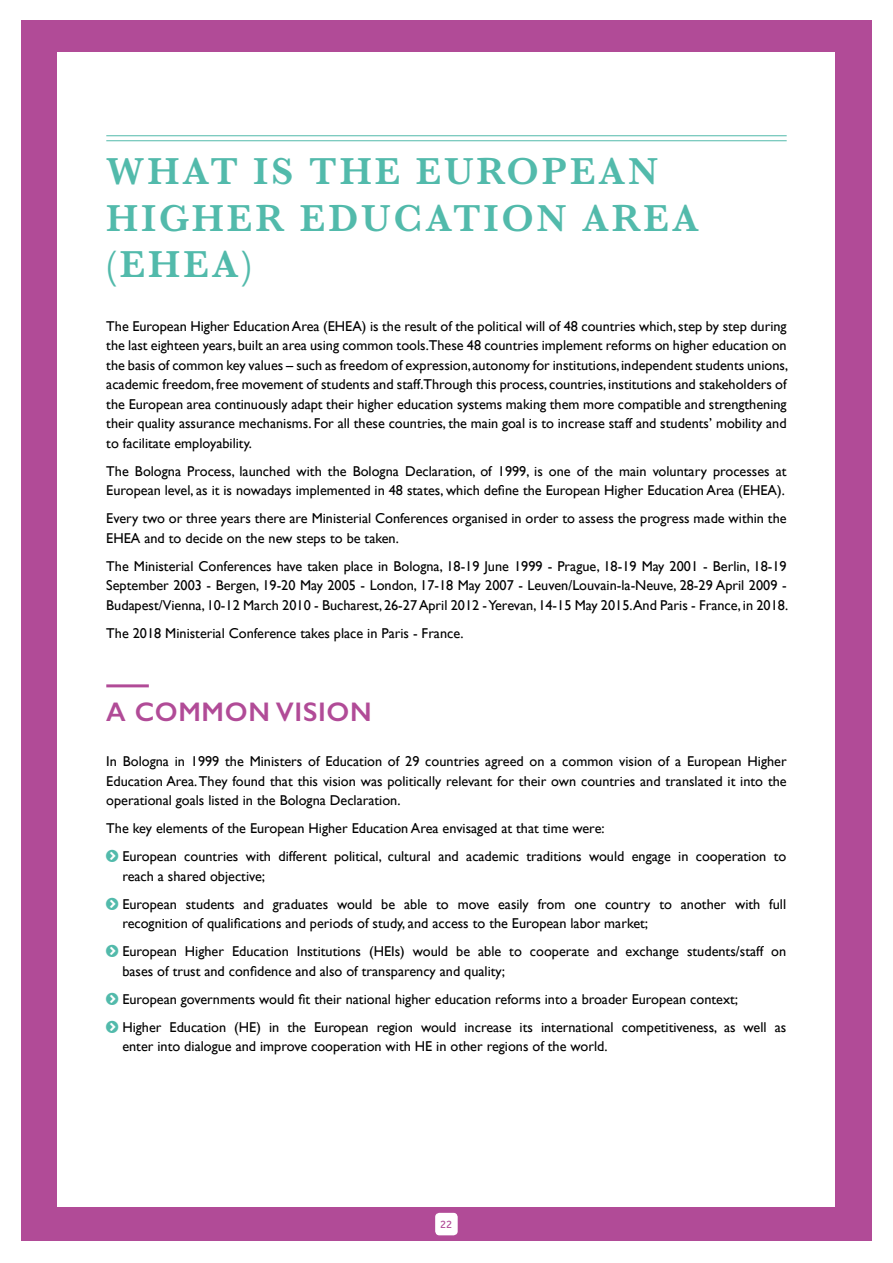
<style>
.page{position:relative;width:893px;height:1263px;background:#fff}
.page>*{position:absolute;margin:0;border:0;box-sizing:border-box;transform-origin:0 0}
.t1{font:600 39px/46.8px "Baskerville";letter-spacing:.075em;color:#52baab}
.t2{font:600 27px "Gill Sans";letter-spacing:.025em;color:#b14b97}
.t3{font:14.25px/19.5px "Gill Sans";color:#000}
.t4{font:11.25px "Effra";color:#b14b97}
</style>
<div class="page">
<div style="left:21px;top:20px;width:851px;height:1220px;background:#b14b97"></div>
<div style="left:58px;top:53px;width:777px;height:1154px;background:#fff"></div>
<hr style="left:106px;top:135px;width:681px;height:1px;background:#52baab">
<hr style="left:106px;top:140px;width:681px;height:1px;background:#52baab">
<hr style="left:106px;top:684px;width:43px;height:3px;background:#b14b97">
<div style="left:435px;top:1213px;width:23px;height:22px;background:#fff;border-radius:4px"></div>
<h1 class="t1" style="left:106px;top:147px;width:594px">WHAT IS THE EUROPEAN<br>HIGHER EDUCATION AREA (EHEA)</h1>
<p class="t3" style="left:106px;top:316px;width:683px;text-align:justify">The European Higher Education Area (EHEA) is the result of the political will of 48 countries which, step by step during the last eighteen years, built an area using common tools.These 48 countries implement reforms on higher education on the basis of common key values – such as freedom of expression, autonomy for institutions, independent students unions, academic freedom, free movement of students and staff.Through this process, countries, institutions and stakeholders of the European area continuously adapt their higher education systems making them more compatible and strengthening their quality assurance mechanisms. For all these countries, the main goal is to increase staff and students’ mobility and to facilitate employability.</p>
<p class="t3" style="left:106px;top:461px;width:682px">The Bologna Process, launched with the Bologna Declaration, of 1999, is one of the main voluntary processes at<br>European level, as it is nowadays implemented in 48 states, which define the European Higher Education Area (EHEA).</p>
<p class="t3" style="left:106px;top:509px;width:682px">Every two or three years there are Ministerial Conferences organised in order to assess the progress made within the<br>EHEA and to decide on the new steps to be taken.</p>
<p class="t3" style="left:106px;top:556px;width:683px;text-align:justify">The Ministerial Conferences have taken place in Bologna, 18-19 June 1999 - Prague, 18-19 May 2001 - Berlin, 18-19<br>September 2003 - Bergen, 19-20 May 2005 - London, 17-18 May 2007 - Leuven/Louvain-la-Neuve, 28-29 April 2009 - Budapest/Vienna, 10-12 March 2010 - Bucharest, 26-27 April 2012 - Yerevan, 14-15 May 2015.And Paris - France, in 2018.</p>
<p class="t3" style="left:106px;top:623px;width:359px">The 2018 Ministerial Conference takes place in Paris - France.</p>
<h2 class="t2" style="left:106px;top:696px;width:267px">A COMMON VISION</h2>
<p class="t3" style="left:106px;top:752px;width:682px;text-align:justify">In Bologna in 1999 the Ministers of Education of 29 countries agreed on a common vision of a European Higher Education Area. They found that this vision was politically relevant for their own countries and translated it into the operational goals listed in the Bologna Declaration.</p>
<p class="t3" style="left:122px;top:814px;width:665px;line-height:28px;text-indent:-16px">The key elements of the European Higher Education Area envisaged at that time were:<br>European countries with different political, cultural and academic traditions would engage in cooperation to</p>
<p class="t3" style="left:122px;top:862px;width:665px;line-height:28px">reach a shared objective;<br>European students and graduates would be able to move easily from one country to another with full</p>
<p class="t3" style="left:122px;top:909px;width:665px;line-height:28px">recognition of qualifications and periods of study, and access to the European labor market;<br>European Higher Education Institutions (HEIs) would be able to cooperate and exchange students/staff on</p>
<p class="t3" style="left:122px;top:957px;width:665px;line-height:28px">bases of trust and confidence and also of transparency and quality;<br>European governments would fit their national higher education reforms into a broader European context;<br>Higher Education (HE) in the European region would increase its international competitiveness, as well as</p>
<p class="t3" style="left:122px;top:1037px;width:487px">enter into dialogue and improve cooperation with HE in other regions of the world.</p>
<p class="t4" style="left:440px;top:1217px;width:14px">22</p>
</div>
